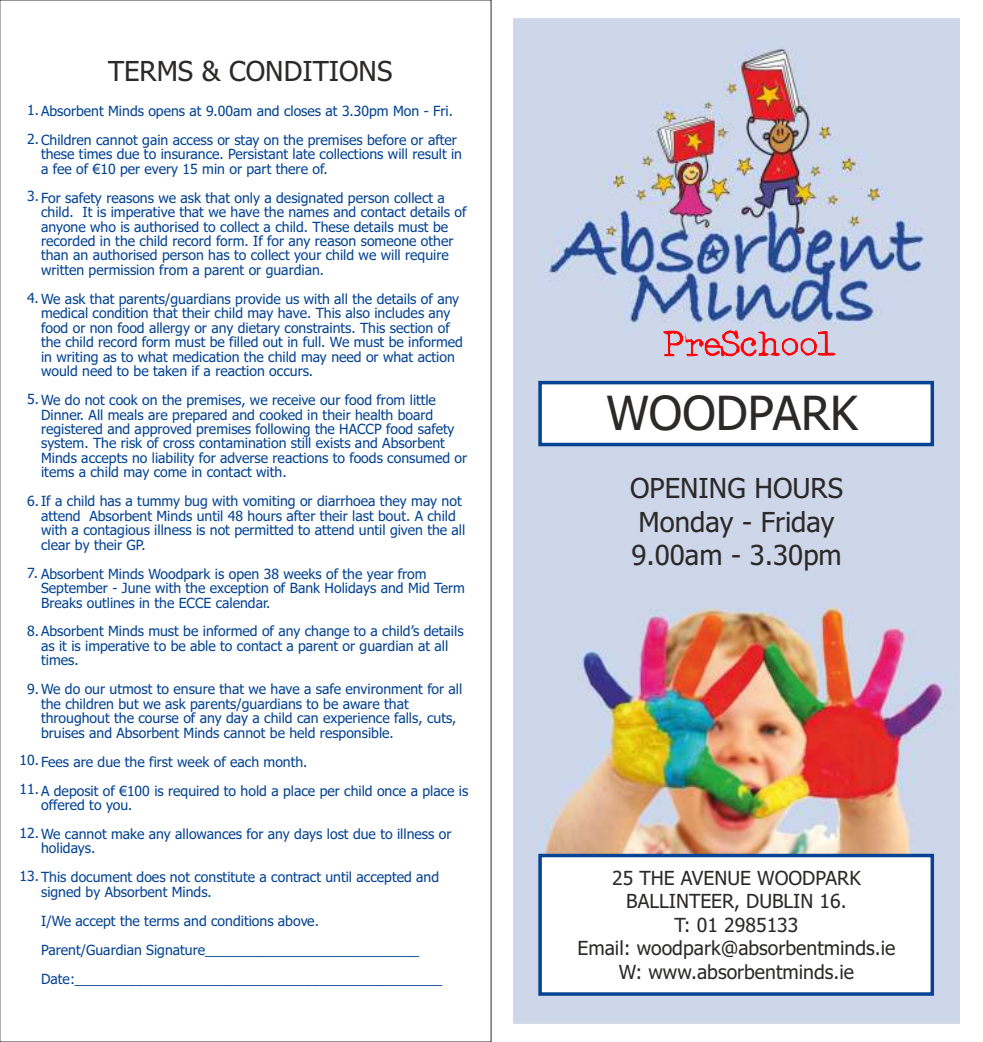
<style>
.page{position:relative;width:983px;height:1042px;background:#fff}
.page>*{position:absolute;margin:0;border:0;box-sizing:border-box;transform-origin:0 0}
.t1{font:47.07px "Tahoma";color:#2b2a29}
.t2{font:27.47px/33.2px "Tahoma";color:#2b2a29}
.t3{font:19.43px/23.4px "Tahoma";color:#2b2a29;text-align:center}
.t4{font:14px/14.5px "Tahoma";color:#054493}
</style>
<div class="page">
<img style="left:513px;top:19px;width:446px;height:1004px">
<svg style="left:536px;top:379px;width:399px;height:69px"></svg>
<svg style="left:536px;top:852px;width:399px;height:145px"></svg>
<svg style="left:663px;top:330px;width:172px;height:26px;background:#da9cab"></svg>
<h2 class="t2" style="left:108px;top:56px;width:286px">TERMS &amp; CONDITIONS</h2>
<p class="t4" style="left:27px;top:105px;width:427px">1.Absorbent Minds opens at 9.00am and closes at 3.30pm Mon - Fri.</p>
<p class="t4" style="left:41px;top:134px;width:422px;text-indent:-14px">2.Children cannot gain access or stay on the premises before or after these times due to insurance. Persistant late collections will result in a fee of €10 per every 15 min or part there of.</p>
<p class="t4" style="left:27px;top:190px;width:13px">3.</p>
<p class="t4" style="left:41px;top:191px;width:427px">For safety reasons we ask that only a designated person collect a child. It is imperative that we have the names and contact details of anyone who is authorised to collect a child. These details must be recorded in the child record form. If for any reason someone other than an authorised person has to collect your child we will require written permission from a parent or guardian.</p>
<p class="t4" style="left:41px;top:293px;width:423px;text-indent:-14px">4. We ask that parents/guardians provide us with all the details of any medical condition that their child may have. This also includes any food or non food allergy or any dietary constraints. This section of the child record form must be filled out in full. We must be informed in writing as to what medication the child may need or what action would need to be taken if a reaction occurs.</p>
<p class="t4" style="left:41px;top:394px;width:427px;text-indent:-14px">5.We do not cook on the premises, we receive our food from little Dinner. All meals are prepared and cooked in their health board registered and approved premises following the HACCP food safety system. The risk of cross contamination still exists and Absorbent Minds accepts no liability for adverse reactions to foods consumed or items a child may come in contact with.</p>
<p class="t4" style="left:41px;top:495px;width:425px;text-indent:-14px">6.If a child has a tummy bug with vomiting or diarrhoea they may not attend Absorbent Minds until 48 hours after their last bout. A child with a contagious illness is not permitted to attend until given the all clear by their GP.</p>
<p class="t4" style="left:41px;top:567px;width:425px;text-indent:-14px">7. Absorbent Minds Woodpark is open 38 weeks of the year from<br>September - June with the exception of Bank Holidays and Mid Term<br>Breaks outlines in the ECCE calendar.</p>
<p class="t4" style="left:41px;top:625px;width:424px;text-indent:-14px">8.Absorbent Minds must be informed of any change to a child’s details as it is imperative to be able to contact a parent or guardian at all times.</p>
<p class="t4" style="left:41px;top:683px;width:422px;text-indent:-14px">9.We do our utmost to ensure that we have a safe environment for all the children but we ask parents/guardians to be aware that throughout the course of any day a child can experience falls, cuts, bruises and Absorbent Minds cannot be held responsible.</p>
<p class="t4" style="left:19px;top:754px;width:21px">10.</p>
<p class="t4" style="left:41px;top:755px;width:268px">Fees are due the first week of each month.</p>
<p class="t4" style="left:41px;top:784px;width:428px;text-indent:-22px">11.A deposit of €100 is required to hold a place per child once a place is offered to you.</p>
<p class="t4" style="left:41px;top:828px;width:411px;text-indent:-22px">12.We cannot make any allowances for any days lost due to illness or holidays.</p>
<p class="t4" style="left:41px;top:871px;width:399px;text-indent:-22px">13.This document does not constitute a contract until accepted and signed by Absorbent Minds.</p>
<p class="t4" style="left:41px;top:914px;width:279px">I/We accept the terms and conditions above.</p>
<p class="t4" style="left:41px;top:943px;width:379px">Parent/Guardian Signature____________________________</p>
<p class="t4" style="left:41px;top:972px;width:402px">Date:________________________________________________</p>
<h1 class="t1" style="left:606px;top:394px;width:253px">WOODPARK</h1>
<h2 class="t2" style="left:630px;top:474px;width:214px">OPENING HOURS<br>Monday - Friday<br>9.00am - 3.30pm</h2>
<h3 class="t3" style="left:577px;top:867px;width:319px">25 THE AVENUE WOODPARK<br>BALLINTEER, DUBLIN 16.<br>T: 01 2985133<br>Email: woodpark@absorbentminds.ie<br>W: www.absorbentminds.ie</h3>
</div>
